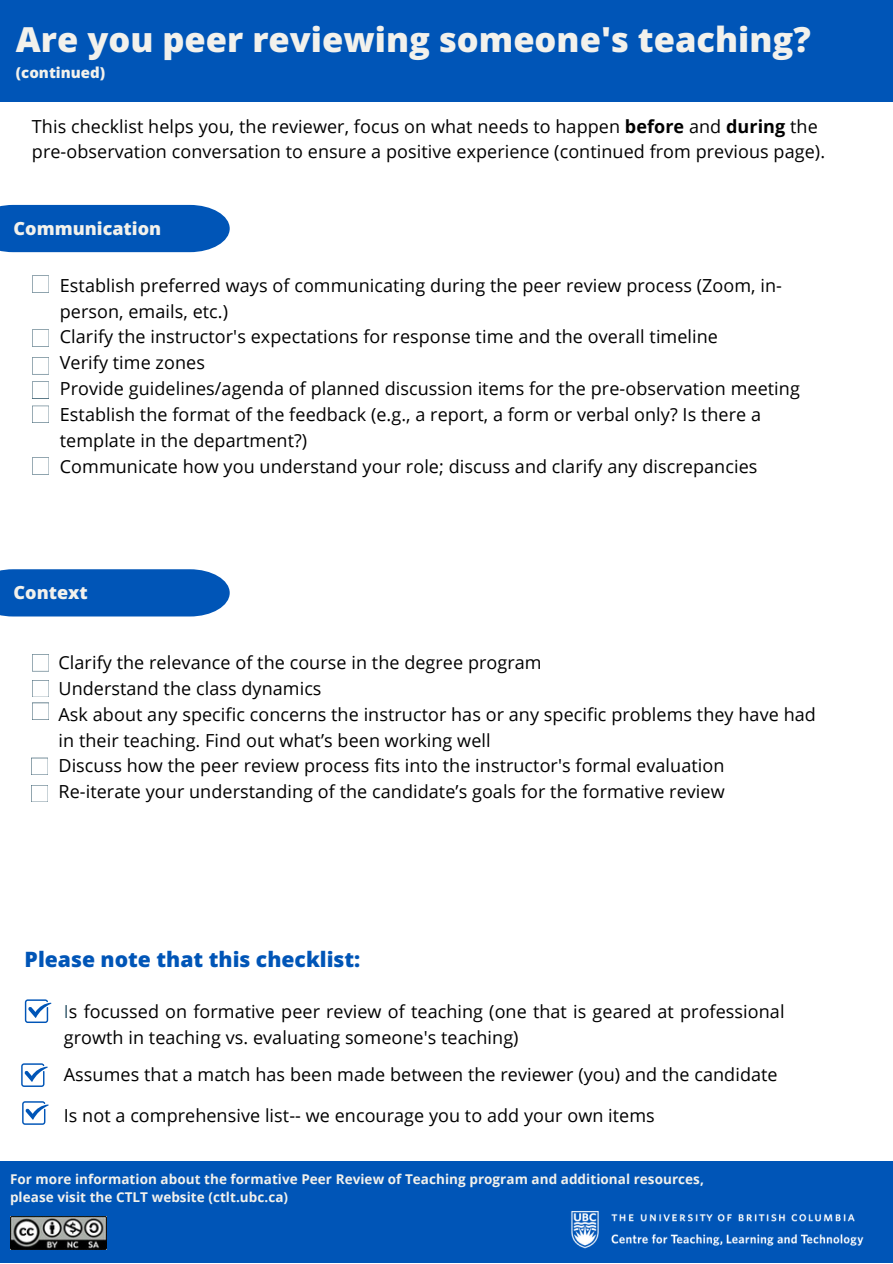
<style>
.page{position:relative;width:893px;height:1264px;background:#fff}
.page>*{position:absolute;margin:0;border:0;box-sizing:border-box;transform-origin:0 0}
.t1{font:800 34.5px "Open Sans";color:#f2f1ec}
.t2{font:800 21.15px "Open Sans";color:#0055b7}
.t3{font:18px/25.8px "Open Sans";letter-spacing:.005em;color:#000}
.t4{font:800 18px "Open Sans";color:#f2f1ec}
.t5{font:800 15px "Open Sans";color:#f2f1ec}
.t6{font:700 13.5px/18px "Open Sans";letter-spacing:.005em;color:#f2f1ec}
.s1{font-weight:700}
.s2{color:#365b6d}
</style>
<div class="page">
<div style="left:0;top:1161px;width:892px;height:101px;background:#0055b7"></div>
<img style="left:10px;top:1216px;width:97px;height:33px">
<div style="left:0;top:0;width:892px;height:101px;background:#0055b7"></div>
<svg style="left:32px;top:405px;width:17px;height:17px"></svg>
<svg style="left:32px;top:457px;width:17px;height:17px"></svg>
<div style="left:0;top:205px;width:230px;height:47px;background:#0055b7"></div>
<svg style="left:25px;top:999px;width:26px;height:24px"></svg>
<svg style="left:21px;top:1063px;width:27px;height:23px"></svg>
<svg style="left:22px;top:1101px;width:27px;height:23px"></svg>
<img style="left:571px;top:1211px;width:293px;height:38px">
<div style="left:0;top:569px;width:230px;height:47px;background:#0055b7"></div>
<svg style="left:31px;top:757px;width:17px;height:17px"></svg>
<svg style="left:31px;top:785px;width:17px;height:16px"></svg>
<svg style="left:32px;top:275px;width:17px;height:17px"></svg>
<svg style="left:32px;top:329px;width:17px;height:17px"></svg>
<svg style="left:32px;top:357px;width:17px;height:17px"></svg>
<svg style="left:32px;top:381px;width:17px;height:17px"></svg>
<svg style="left:32px;top:654px;width:17px;height:17px"></svg>
<svg style="left:32px;top:680px;width:17px;height:39px"></svg>
<h1 class="t1" style="left:16px;top:15px;width:796px">Are you peer reviewing someone's teaching?</h1>
<p class="t5" style="left:16px;top:62px;width:91px">(continued)</p>
<p class="t3" style="left:32px;top:114px;width:794px;line-height:24.8px">This checklist helps you, the reviewer, focus on what needs to happen <span class="s1">before</span> and <span class="s1">during</span> the pre-observation conversation to ensure a positive experience (continued from previous page).</p>
<p class="t4" style="left:14px;top:216px;width:149px">Communication</p>
<p class="t3" style="left:60px;top:272px;width:741px">Establish preferred ways of communicating during the peer review process (Zoom, in&shy;person, emails, etc.)<br>Clarify the instructor's expectations for response time and the overall timeline<br>Verify time zones<br>Provide guidelines/agenda of planned discussion items for the pre-observation meeting Establish the format of the feedback (e.g., a report, a form or verbal only? Is there a template in the department?)<br>Communicate how you understand your role; discuss and clarify any discrepancies</p>
<p class="t4" style="left:14px;top:580px;width:76px">Context</p>
<p class="t3" style="left:58px;top:649px;width:758px">Clarify the relevance of the course in the degree program<br>Understand the class dynamics<br>Ask about any specific concerns the instructor has or any specific problems they have had in their teaching. Find out what’s been working well<br>Discuss how the peer review process fits into the instructor's formal evaluation<br>Re-iterate your understanding of the candidate’s goals for the formative review</p>
<p class="t2" style="left:25px;top:944px;width:337px">Please note that this checklist:</p>
<p class="t3" style="left:64px;top:997px;width:722px;line-height:26.2px"><span class="s2">I</span>s focussed on formative peer review of teaching (one that is geared at professional growth in teaching vs. evaluating someone's teaching)</p>
<p class="t3" style="left:64px;top:1061px;width:715px">Assumes that a match has been made between the reviewer (you) and the candidate</p>
<p class="t3" style="left:64px;top:1102px;width:592px">Is not a comprehensive list-- we encourage you to add your own items</p>
<p class="t6" style="left:10px;top:1170px;width:695px">For more information about the formative Peer Review of Teaching program and additional resources, please visit the CTLT website (ctlt.ubc.ca)</p>
</div>
